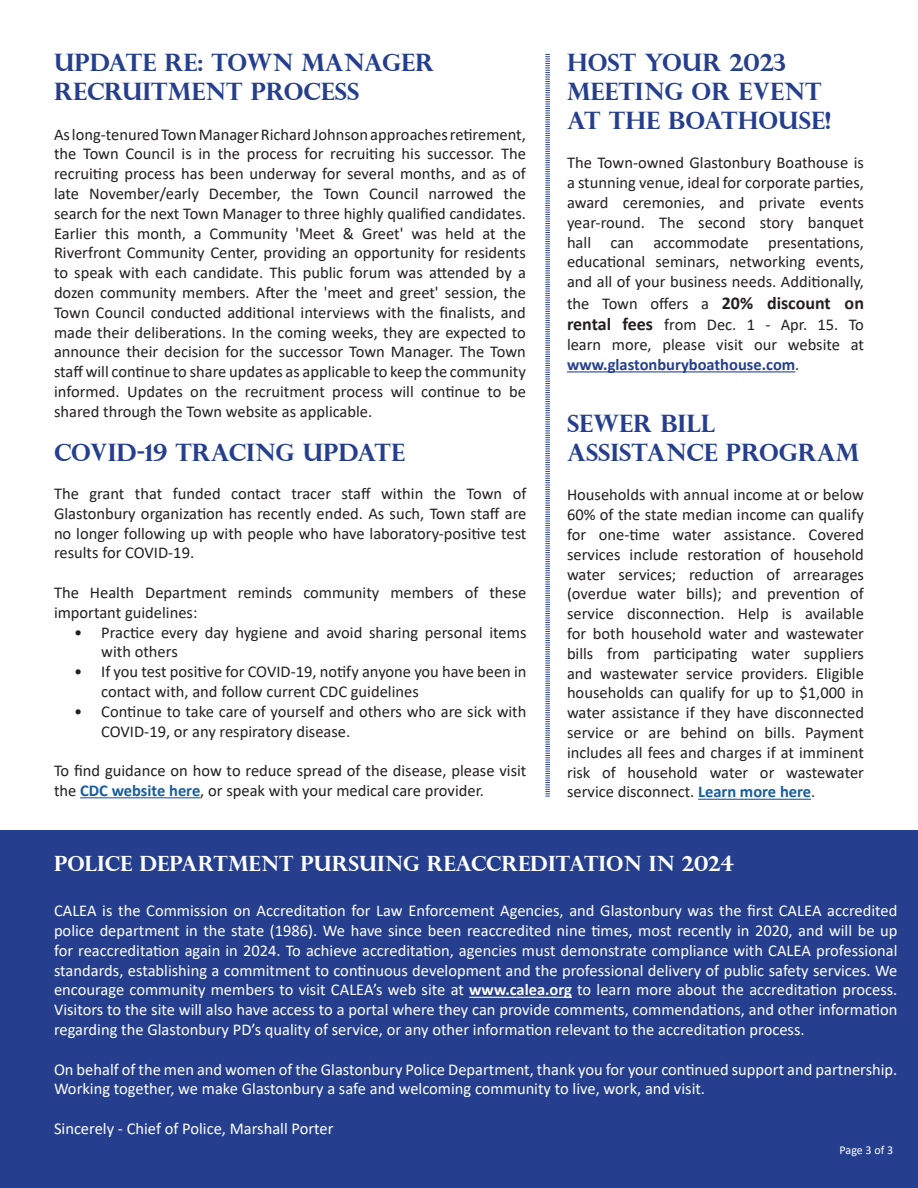
<style>
.page{position:relative;width:918px;height:1188px;background:#fff}
.page>*{position:absolute;margin:0;border:0;box-sizing:border-box;transform-origin:0 0}
.t1{font:700 24px/28.8px "Perpetua Titling";color:#253f8e}
.t2{font:700 21px "Perpetua Titling";color:#fff}
.t3{font:16.5px/19.8px "Calibri";color:#231f20}
.t4{font:16.5px/19.8px "Calibri";color:#fff;text-align:justify}
.t5{font:12px "Calibri";letter-spacing:-.005em;color:#fff}
.s1{font-weight:700;color:#175d9e}
.s2{font-weight:700;font-size:18px}
.s3{font-weight:700;color:#253f8e}
.s4{font-weight:700}
</style>
<div class="page">
<div style="left:0;top:830px;width:918px;height:358px;background:#253f8e"></div>
<hr style="left:469px;top:997px;width:103px;height:1px;background:#fff">
<hr style="left:567px;top:371px;width:228px;height:1px;background:#253f8e">
<hr style="left:80px;top:797px;width:120px;height:1px;background:#175d9e">
<svg style="left:545px;top:54px;width:5px;height:743px"></svg>
<hr style="left:698px;top:799px;width:113px;height:1px;background:#175d9e">
<p class="t1" style="left:54px;top:48px;width:382px">UPDATE RE: TOWN MANAGER<br>RECRUITMENT PROCESS</p>
<p class="t3" style="left:54px;top:124px;width:473px;text-align:justify">As long-tenured Town Manager Richard Johnson approaches retirement, the Town Council is in the process for recruiting his successor. The recruiting process has been underway for several months, and as of late November/early December, the Town Council narrowed the search for the next Town Manager to three highly qualified candidates.<br>Earlier this month, a Community 'Meet &amp; Greet' was held at the Riverfront Community Center, providing an opportunity for residents to speak with each candidate. This public forum was attended by a dozen community members. After the 'meet and greet' session, the Town Council conducted additional interviews with the finalists, and made their deliberations. In the coming weeks, they are expected to announce their decision for the successor Town Manager. The Town staff will continue to share updates as applicable to keep the community informed. Updates on the recruitment process will continue to be shared through the Town website as applicable.</p>
<p class="t1" style="left:54px;top:438px;width:353px">COVID-19 TRACING UPDATE</p>
<p class="t3" style="left:54px;top:483px;width:474px;text-align:justify">The grant that funded contact tracer staff within the Town of Glastonbury organization has recently ended. As such, Town staff are no longer following up with people who have laboratory-positive test results for COVID-19.</p>
<p class="t3" style="left:54px;top:582px;width:474px">The Health Department reminds community members of these important guidelines:</p>
<p class="t3" style="left:101px;top:622px;width:427px;text-indent:-27px">• Practice every day hygiene and avoid sharing personal items with others</p>
<p class="t3" style="left:101px;top:661px;width:427px;text-indent:-27px">• If you test positive for COVID-19, notify anyone you have been in contact with, and follow current CDC guidelines</p>
<p class="t3" style="left:101px;top:701px;width:427px;text-indent:-27px">• Continue to take care of yourself and others who are sick with<br>COVID-19, or any respiratory disease.</p>
<p class="t3" style="left:54px;top:760px;width:474px">To find guidance on how to reduce spread of the disease, please visit the <span class="s1">CDC website here</span>, or speak with your medical care provider.</p>
<p class="t1" style="left:567px;top:48px;width:265px">HOST YOUR 2023<br>MEETING OR EVENT<br>AT THE BOATHOUSE!</p>
<p class="t3" style="left:567px;top:153px;width:299px;text-align:justify">The Town-owned Glastonbury Boathouse is a stunning venue, ideal for corporate parties, award ceremonies, and private events year-round. The second story banquet hall can accommodate presentations, educational seminars, networking events, and all of your business needs. Additionally,</p>
<p class="t3" style="left:567px;top:292px;width:299px;line-height:21.6px">the Town offers a <span class="s2">20% discount on rental fees</span> from Dec. 1 - Apr. 15. To</p>
<p class="t3" style="left:567px;top:334px;width:298px">learn more, please visit our website at <span class="s3">www.glastonburyboathouse.com</span>.</p>
<p class="t1" style="left:567px;top:408px;width:294px">SEWER BILL<br>ASSISTANCE PROGRAM</p>
<p class="t3" style="left:567px;top:485px;width:299px;text-align:justify">Households with annual income at or below 60% of the state median income can qualify for one-time water assistance. Covered services include restoration of household water services; reduction of arrearages (overdue water bills); and prevention of service disconnection. Help is available for both household water and wastewater bills from participating water suppliers and wastewater service providers. Eligible households can qualify for up to $1,000 in water assistance if they have disconnected service or are behind on bills. Payment includes all fees and charges if at imminent risk of household water or wastewater service disconnect. <span class="s1">Learn more here</span>.</p>
<p class="t2" style="left:54px;top:851px;width:682px">POLICE DEPARTMENT PURSUING REACCREDITATION IN 2024</p>
<p class="t4" style="left:54px;top:900px;width:845px">CALEA is the Commission on Accreditation for Law Enforcement Agencies, and Glastonbury was the first CALEA accredited police department in the state (1986). We have since been reaccredited nine times, most recently in 2020, and will be up for reaccreditation again in 2024. To achieve accreditation, agencies must demonstrate compliance with CALEA professional standards, establishing a commitment to continuous development and the professional delivery of public safety services. We encourage community members to visit CALEA’s web site at <span class="s4">www.calea.org</span> to learn more about the accreditation process.<br>Visitors to the site will also have access to a portal where they can provide comments, commendations, and other information regarding the Glastonbury PD’s quality of service, or any other information relevant to the accreditation process.</p>
<p class="t4" style="left:54px;top:1059px;width:845px">On behalf of the men and women of the Glastonbury Police Department, thank you for your continued support and partnership.<br>Working together, we make Glastonbury a safe and welcoming community to live, work, and visit.</p>
<p class="t4" style="left:54px;top:1118px;width:281px">Sincerely - Chief of Police, Marshall Porter</p>
<p class="t5" style="left:840px;top:1141px;width:55px">Page 3 of 3</p>
</div>
